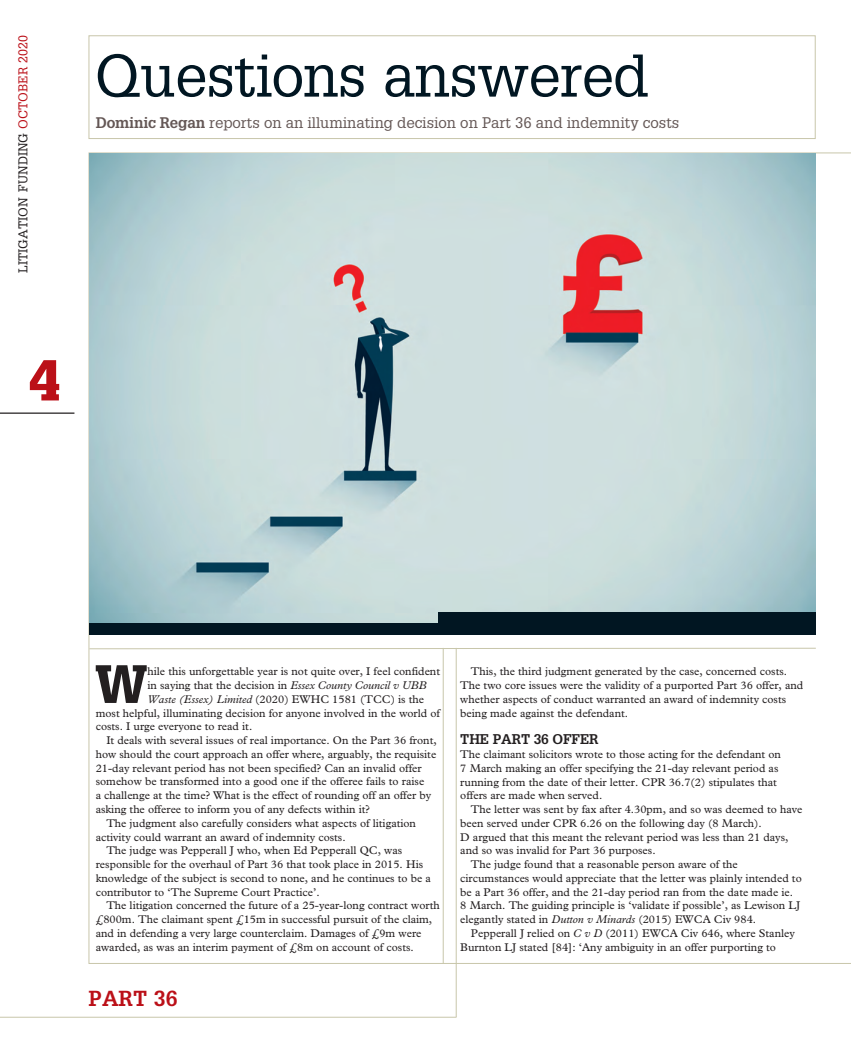
<style>
.page{position:relative;width:851px;height:1053px;background:#fff}
.page>*{position:absolute;margin:0;border:0;box-sizing:border-box;transform-origin:0 0}
._1_LF_Headline{font:58.75px "Glypha";letter-spacing:-.015em;color:#011622}
.t1{font:900 56.25px "Glypha";color:#bb1018}
._01_Body_copy_1st_pa{font:900 52.62px "Glypha";color:#231f20}
.t2{font:700 21.25px "Glypha";color:#bb1018}
._2_LF_standfirst{font:15px "Glypha";color:#645755}
._4_LF_Crosshead{font:700 13.75px "Glypha";letter-spacing:-.01em;color:#231f20}
.t3{font:12.5px "Glypha";color:#231f20}
._01_Body_copy_1st_pa-2{font:11.25px/13.8px "Plantin";color:#231f20}
.s1{color:#bb1018}
.s2{font-weight:700}
.s3{font-style:italic}
</style>
<div class="page">
<hr style="left:456px;top:648px;width:1px;height:368px;background:#c8c6aa">
<hr style="left:443px;top:648px;width:1px;height:315px;background:#c8c6aa">
<hr style="left:0;top:1016px;width:456px;height:1px;background:#c8c6aa">
<div style="left:89px;top:35px;width:726px;height:104px;border:1px solid #c8c6aa"></div>
<hr style="left:0;top:412px;width:74px;height:2px;background:#231f20">
<img style="left:89px;top:153px;width:726px;height:470px">
<div style="left:438px;top:611px;width:377px;height:19px;background:#011622"></div>
<div style="left:89px;top:623px;width:726px;height:11px;background:#011622"></div>
<svg style="left:89px;top:647px;width:727px;height:2px"></svg>
<p class="t3" style="left:16px;top:273px;width:239px;rotate:-90deg">LITIGATION FUNDING <span class="s1">OCTOBER 2020</span></p>
<p class="t1" style="left:29px;top:346px;width:33px">4</p>
<p class="_1_LF_Headline" style="left:96px;top:40px;width:554px">Questions answered</p>
<p class="_2_LF_standfirst" style="left:96px;top:113px;width:585px"><span class="s2">Dominic Regan</span> reports on an illuminating decision on Part 36 and indemnity costs</p>
<p class="_01_Body_copy_1st_pa" style="left:95px;top:652px;width:54px">W</p>
<p class="_01_Body_copy_1st_pa-2" style="left:147px;top:664px;width:294px">hile this unforgettable year is not quite over, I feel confident</p>
<p class="_01_Body_copy_1st_pa-2" style="left:147px;top:678px;width:280px">in saying that the decision in <span class="s3">Essex County Council v UBB</span></p>
<p class="_01_Body_copy_1st_pa-2" style="left:147px;top:692px;width:278px"><span class="s3">Waste (Essex) Limited</span> (2020) EWHC 1581 (TCC) is the</p>
<p class="_01_Body_copy_1st_pa-2" style="left:96px;top:706px;width:346px">most helpful, illuminating decision for anyone involved in the world of</p>
<p class="_01_Body_copy_1st_pa-2" style="left:96px;top:719px;width:158px">costs. I urge everyone to read it.</p>
<p class="_01_Body_copy_1st_pa-2" style="left:96px;top:733px;width:342px;text-indent:11px">It deals with several issues of real importance. On the Part 36 front, how should the court approach an offer where, arguably, the requisite 21-day relevant period has not been specified? Can an invalid offer somehow be transformed into a good one if the offeree fails to raise<br>a challenge at the time? What is the effect of rounding off an offer by asking the offeree to inform you of any defects within it?</p>
<p class="_01_Body_copy_1st_pa-2" style="left:96px;top:816px;width:322px;text-indent:11px">The judgment also carefully considers what aspects of litigation activity could warrant an award of indemnity costs.</p>
<p class="_01_Body_copy_1st_pa-2" style="left:96px;top:843px;width:337px;text-indent:11px">The judge was Pepperall J who, when Ed Pepperall QC, was responsible for the overhaul of Part 36 that took place in 2015. His knowledge of the subject is second to none, and he continues to be a contributor to ‘The Supreme Court Practice’.</p>
<p class="_01_Body_copy_1st_pa-2" style="left:96px;top:898px;width:345px;text-indent:11px">The litigation concerned the future of a 25-year-long contract worth £800m. The claimant spent £15m in successful pursuit of the claim, and in defending a very large counterclaim. Damages of £9m were awarded, as was an interim payment of £8m on account of costs.</p>
<p class="t2" style="left:89px;top:985px;width:90px">PART 36</p>
<p class="_01_Body_copy_1st_pa-2" style="left:460px;top:664px;width:344px;text-indent:11px">This, the third judgment generated by the case, concerned costs.<br>The two core issues were the validity of a purported Part 36 offer, and whether aspects of conduct warranted an award of indemnity costs being made against the defendant.</p>
<p class="_4_LF_Crosshead" style="left:460px;top:730px;width:140px">THE PART 36 OFFER</p>
<p class="_01_Body_copy_1st_pa-2" style="left:460px;top:747px;width:322px">The claimant solicitors wrote to those acting for the defendant on 7 March making an offer specifying the 21-day relevant period as running from the date of their letter. CPR 36.7(2) stipulates that offers are made when served.</p>
<p class="_01_Body_copy_1st_pa-2" style="left:460px;top:802px;width:343px;text-indent:11px">The letter was sent by fax after 4.30pm, and so was deemed to have been served under CPR 6.26 on the following day (8 March).<br>D argued that this meant the relevant period was less than 21 days, and so was invalid for Part 36 purposes.</p>
<p class="_01_Body_copy_1st_pa-2" style="left:460px;top:857px;width:343px;text-indent:11px">The judge found that a reasonable person aware of the circumstances would appreciate that the letter was plainly intended to be a Part 36 offer, and the 21-day period ran from the date made ie.<br>8 March. The guiding principle is ‘validate if possible’, as Lewison LJ elegantly stated in <span class="s3">Dutton v Minards</span> (2015) EWCA Civ 984.</p>
<p class="_01_Body_copy_1st_pa-2" style="left:460px;top:926px;width:336px;text-indent:11px">Pepperall J relied on <span class="s3">C v D</span> (2011) EWCA Civ 646, where Stanley<br>Burnton LJ stated [84]: ‘Any ambiguity in an offer purporting to</p>
</div>
